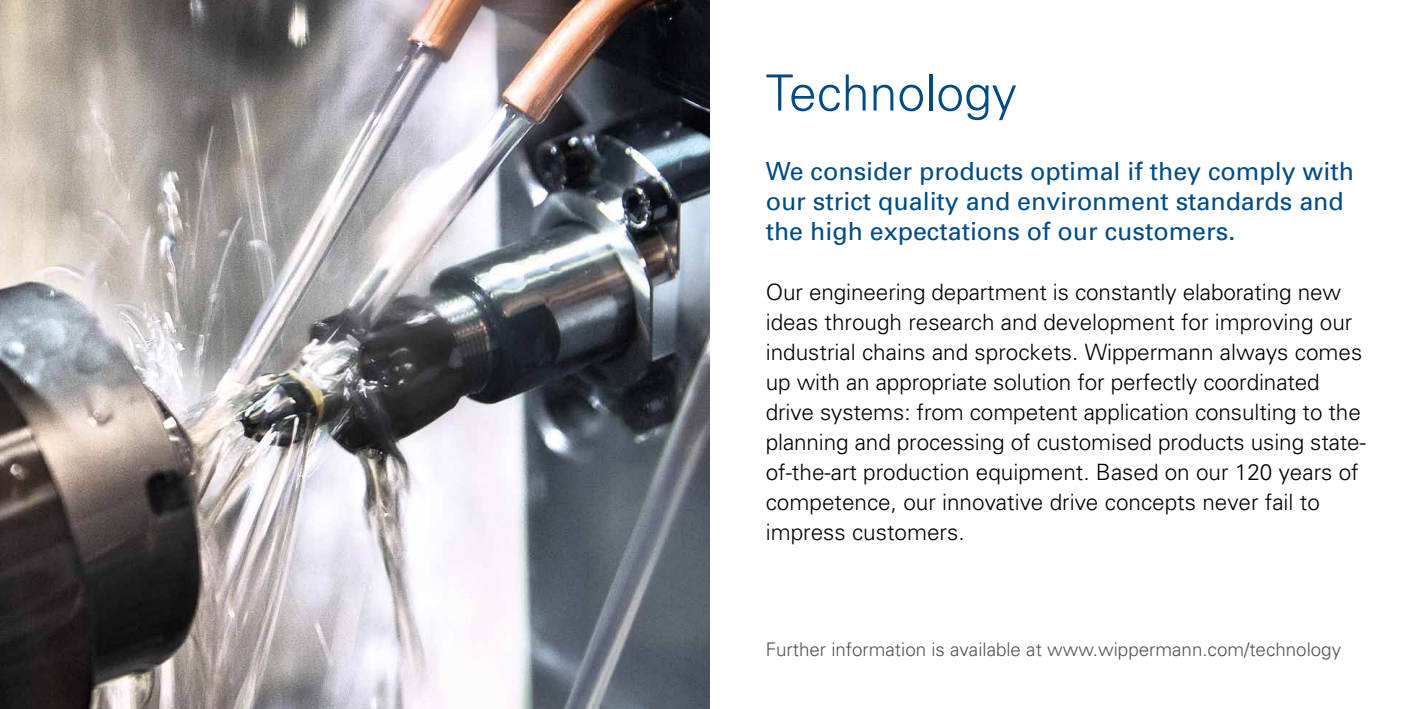
<style>
.page{position:relative;width:1418px;height:709px;background:#fff}
.page>*{position:absolute;margin:0;border:0;box-sizing:border-box;transform-origin:0 0}
.t1{font:300 50px "Univers";color:#004b85}
.t2{font:25px/30px "Univers";color:#004b85}
.t3{font:300 22.5px/30px "Univers";color:#000}
.t4{font:300 18.75px "Univers";color:#505456}
</style>
<div class="page">
<img style="left:0;top:0;width:709px;height:709px">
<h1 class="t1" style="left:765px;top:63px;width:253px">Technology</h1>
<p class="t2" style="left:765px;top:156px;width:589px">We consider products optimal if they comply with our strict quality and environment standards and the high expectations of our customers.</p>
<p class="t3" style="left:765px;top:277px;width:601px">Our engineering department is constantly elaborating new ideas through research and development for improving our industrial chains and sprockets. Wippermann always comes up with an appropriate solution for perfectly coordinated drive systems: from competent application consulting to the planning and processing of customised products using state&shy;of-the-art production equipment. Based on our 120 years of competence, our innovative drive concepts never fail to impress customers.</p>
<p class="t4" style="left:765px;top:638px;width:577px">Further information is available at www.wippermann.com/technology</p>
</div>
